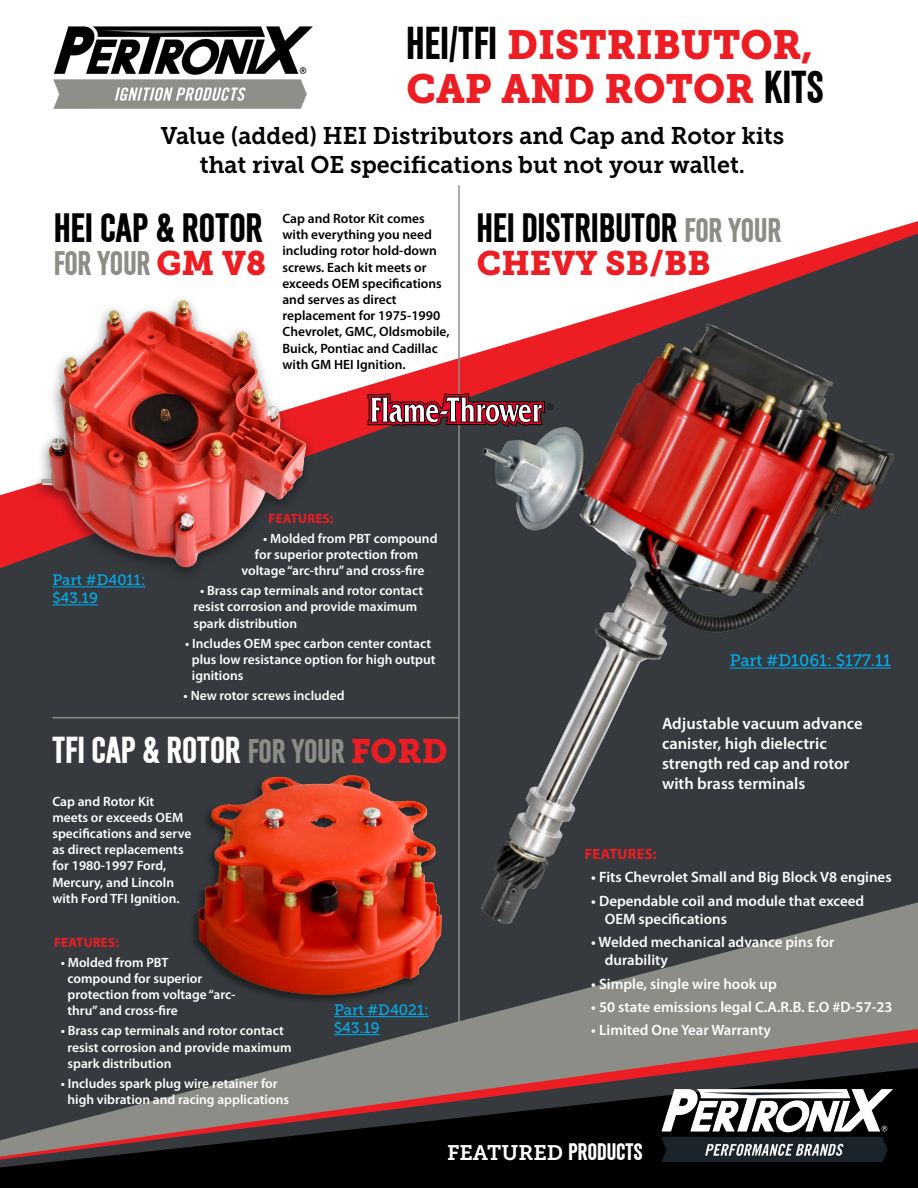
<style>
.page{position:relative;width:918px;height:1188px;background:#fff}
.page>*{position:absolute;margin:0;border:0;box-sizing:border-box;transform-origin:0 0}
.t1{font:40.5px/43.5px "Museo Slab 900";color:#ed1d24}
.t2{font:700 36px "Simple Type";color:#000}
.t3{font:33.75px "Museo Slab 900";color:#ed1d24}
.t4{font:700 33px "Simple Type";color:#fff}
.t5{font:700 30px "Simple Type";color:#8d8d88}
.t6{font:24px/28.8px "Museo Slab 700";color:#000;text-align:center}
.t7{font:21px "Museo Slab 700";color:#fff}
.t8{font:600 16.5px/19.8px "Myriad Pro";color:#fff}
.t9{font:16.5px "Museo Slab 500";color:#00aeef}
.t10{font:600 15px/18px "Myriad Pro";color:#fff}
.t11{font:15px/18px "Museo Slab 500";color:#00aeef}
.t12{font:700 15px "Myriad Pro";letter-spacing:.02em;color:#ed1d24}
.t13{font:600 13.5px/16.2px "Myriad Pro";color:#fff}
.t14{font:600 13.5px/16.2px "Myriad Pro";color:#000}
.t15{font:700 13.5px "Myriad Pro";letter-spacing:.02em;color:#ed1d24}
.s1{font-family:"Simple Type";font-weight:700;color:#000}
.s2{font-family:"Museo Slab 900";font-weight:400;font-size:33.75px;color:#ed1d24}
.s3{font-size:30px;color:#8d8d88}
.s4{font-family:"Simple Type";font-weight:700}
</style>
<div class="page">
<div style="left:0;top:586px;width:265px;height:316px;background:#363a3e"></div>
<div style="left:0;top:902px;width:918px;height:125px;background:#363a3e"></div>
<img style="left:265px;top:227px;width:653px;height:799px">
<hr style="left:458px;top:185px;width:2px;height:923px;background:#8d8d88">
<hr style="left:52px;top:717px;width:407px;height:1px;background:#8d8d88">
<img style="left:0;top:285px;width:340px;height:301px">
<svg style="left:367px;top:393px;width:186px;height:34px"></svg>
<img style="left:53px;top:26px;width:260px;height:83px">
<img style="left:140px;top:758px;width:324px;height:255px">
<hr style="left:730px;top:668px;width:161px;height:1px;background:#00aeef">
<hr style="left:52px;top:587px;width:93px;height:1px;background:#00aeef">
<hr style="left:52px;top:605px;width:46px;height:1px;background:#00aeef">
<hr style="left:334px;top:1016px;width:95px;height:1px;background:#00aeef">
<div style="left:0;top:1169px;width:918px;height:19px;background:#000"></div>
<div style="left:0;top:1161px;width:918px;height:8px;background:#000"></div>
<svg style="left:0;top:1027px;width:918px;height:134px;background:#544848"></svg>
<img style="left:657px;top:1085px;width:240px;height:76px">
<h1 class="t1" style="left:407px;top:24px;width:419px"><span class="s1">HEI/TFI</span> DISTRIBUTOR,<br>CAP AND ROTOR <span class="s1">KITS</span></h1>
<h3 class="t6" style="left:161px;top:122px;width:625px">Value (added) HEI Distributors and Cap and Rotor kits that rival OE specifications but not your wallet.</h3>
<h2 class="t2" style="left:54px;top:205px;width:211px">HEI CAP &amp; ROTOR</h2>
<h3 class="t5" style="left:54px;top:244px;width:214px">FOR YOUR <span class="s2">GM V8</span></h3>
<p class="t14" style="left:282px;top:210px;width:169px">Cap and Rotor Kit comes with everything you need including rotor hold-down screws. Each kit meets or exceeds OEM specifications and serves as direct replacement for 1975-1990<br>Chevrolet, GMC, Oldsmobile,<br>Buick, Pontiac and Cadillac with GM HEI Ignition.</p>
<h2 class="t2" style="left:477px;top:205px;width:306px">HEI DISTRIBUTOR <span class="s3">FOR YOUR</span></h2>
<h3 class="t3" style="left:477px;top:244px;width:235px">CHEVY SB/BB</h3>
<p class="t11" style="left:52px;top:571px;width:95px">Part #D4011: $43.19</p>
<p class="t15" style="left:269px;top:510px;width:66px">FEATURES:</p>
<p class="t13" style="left:263px;top:530px;width:176px">• Molded from PBT compound</p>
<p class="t13" style="left:255px;top:546px;width:165px">for superior protection from</p>
<p class="t13" style="left:241px;top:562px;width:185px">voltage “arc-thru” and cross-fire</p>
<p class="t13" style="left:193px;top:582px;width:231px;text-indent:7px">• Brass cap terminals and rotor contact resist corrosion and provide maximum spark distribution</p>
<p class="t13" style="left:192px;top:635px;width:245px;text-indent:-7px">• Includes OEM spec carbon center contact plus low resistance option for high output ignitions</p>
<p class="t13" style="left:184px;top:687px;width:162px">• New rotor screws included</p>
<h3 class="t4" style="left:52px;top:730px;width:397px">TFI CAP &amp; ROTOR <span class="s3">FOR YOUR</span> <span class="s2">FORD</span></h3>
<p class="t13" style="left:52px;top:793px;width:140px">Cap and Rotor Kit meets or exceeds OEM specifications and serve as direct replacements for 1980-1997 Ford,<br>Mercury, and Lincoln with Ford TFI Ignition.</p>
<p class="t15" style="left:54px;top:934px;width:66px">FEATURES:</p>
<p class="t13" style="left:68px;top:954px;width:170px;text-indent:-7px">• Molded from PBT compound for superior protection from voltage “arc&shy;thru” and cross-fire</p>
<p class="t13" style="left:68px;top:1022px;width:226px;text-indent:-7px">• Brass cap terminals and rotor contact resist corrosion and provide maximum spark distribution</p>
<p class="t13" style="left:68px;top:1075px;width:223px;text-indent:-7px">• Includes spark plug wire retainer for high vibration and racing applications</p>
<p class="t11" style="left:334px;top:1001px;width:96px">Part #D4021: $43.19</p>
<p class="t9" style="left:730px;top:651px;width:163px">Part #D1061: $177.11</p>
<p class="t8" style="left:662px;top:713px;width:202px">Adjustable vacuum advance canister, high dielectric strength red cap and rotor with brass terminals</p>
<p class="t12" style="left:585px;top:844px;width:73px">FEATURES:</p>
<p class="t10" style="left:591px;top:868px;width:302px">• Fits Chevrolet Small and Big Block V8 engines</p>
<p class="t10" style="left:605px;top:891px;width:261px;text-indent:-14px">• Dependable coil and module that exceed<br>OEM specifications</p>
<p class="t10" style="left:605px;top:933px;width:231px;text-indent:-14px">• Welded mechanical advance pins for durability</p>
<p class="t10" style="left:591px;top:974px;width:187px">• Simple, single wire hook up</p>
<p class="t10" style="left:591px;top:998px;width:303px">• 50 state emissions legal C.A.R.B. E.O #D-57-23</p>
<p class="t10" style="left:591px;top:1021px;width:181px">• Limited One Year Warranty</p>
<h3 class="t7" style="left:447px;top:1141px;width:197px">FEATURED <span class="s4">PRODUCTS</span></h3>
</div>
